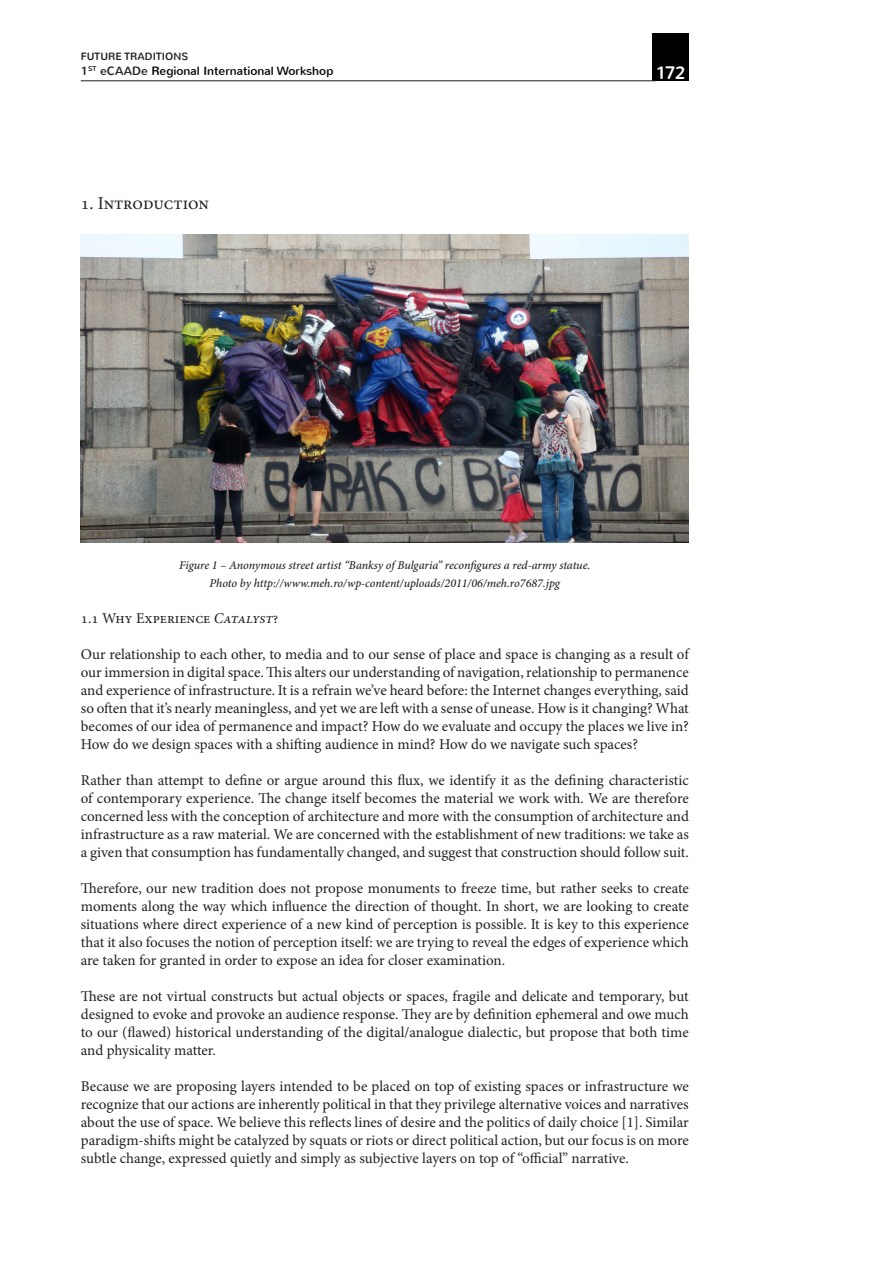
<style>
.page{position:relative;width:893px;height:1263px;background:#fff}
.page>*{position:absolute;margin:0;border:0;box-sizing:border-box;transform-origin:0 0}
.t1{font:18px "Minion Pro";color:#231f20}
.t2{font:18px "Nunito";color:#fff}
.t3{font:15px/18px "Minion Pro";letter-spacing:-.005em;color:#231f20;text-align:justify}
.t4{font:italic 500 12px "Minion Pro";letter-spacing:-.005em;color:#231f20}
.t5{font:12px "Nunito";color:#000}
.t6{font:10.5px "Nunito";color:#231f20}
.s1{color:#231f20}
.s2{font-style:italic}
</style>
<div class="page">
<div style="left:653px;top:34px;width:36px;height:47px;background:#000"></div>
<hr style="left:81px;top:81px;width:574px;height:1px;background:#231f20">
<img style="left:81px;top:235px;width:608px;height:307px">
<p class="t6" style="left:81px;top:50px;width:109px">FUTURE TRADITIONS</p>
<p class="t5" style="left:81px;top:63px;width:254px"><span class="s1">1</span><sup>ST</sup> <span class="s1">eCAADe</span> Regional International Workshop</p>
<p class="t2" style="left:656px;top:61px;width:31px">172</p>
<p class="t1" style="left:81px;top:191px;width:130px">1. Introduction</p>
<p class="t4" style="left:179px;top:557px;width:413px">Figure 1 – Anonymous street artist “Banksy of Bulgaria” reconfigures a red-army statue.</p>
<p class="t4" style="left:210px;top:575px;width:352px">Photo by http://www.meh.ro/wp-content/uploads/2011/06/meh.ro7687.jpg</p>
<p class="t3" style="left:81px;top:609px;width:199px">1.1 Why Experience <span class="s2">Catalyst</span>?</p>
<p class="t3" style="left:81px;top:645px;width:611px">Our relationship to each other, to media and to our sense of place and space is changing as a result of our immersion in digital space. This alters our understanding of navigation, relationship to permanence and experience of infrastructure. It is a refrain we’ve heard before: the Internet changes everything, said so often that it’s nearly meaningless, and yet we are left with a sense of unease. How is it changing? What becomes of our idea of permanence and impact? How do we evaluate and occupy the places we live in?<br>How do we design spaces with a shifting audience in mind? How do we navigate such spaces?</p>
<p class="t3" style="left:81px;top:771px;width:610px">Rather than attempt to define or argue around this flux, we identify it as the defining characteristic of contemporary experience. The change itself becomes the material we work with. We are therefore concerned less with the conception of architecture and more with the consumption of architecture and infrastructure as a raw material. We are concerned with the establishment of new traditions: we take as a given that consumption has fundamentally changed, and suggest that construction should follow suit.</p>
<p class="t3" style="left:81px;top:879px;width:610px">Therefore, our new tradition does not propose monuments to freeze time, but rather seeks to create moments along the way which influence the direction of thought. In short, we are looking to create situations where direct experience of a new kind of perception is possible. It is key to this experience that it also focuses the notion of perception itself: we are trying to reveal the edges of experience which are taken for granted in order to expose an idea for closer examination.</p>
<p class="t3" style="left:81px;top:987px;width:610px">These are not virtual constructs but actual objects or spaces, fragile and delicate and temporary, but designed to evoke and provoke an audience response. They are by definition ephemeral and owe much to our (flawed) historical understanding of the digital/analogue dialectic, but propose that both time and physicality matter.</p>
<p class="t3" style="left:81px;top:1077px;width:610px">Because we are proposing layers intended to be placed on top of existing spaces or infrastructure we recognize that our actions are inherently political in that they privilege alternative voices and narratives about the use of space. We believe this reflects lines of desire and the politics of daily choice [1]. Similar paradigm-shifts might be catalyzed by squats or riots or direct political action, but our focus is on more subtle change, expressed quietly and simply as subjective layers on top of “official” narrative.</p>
</div>
